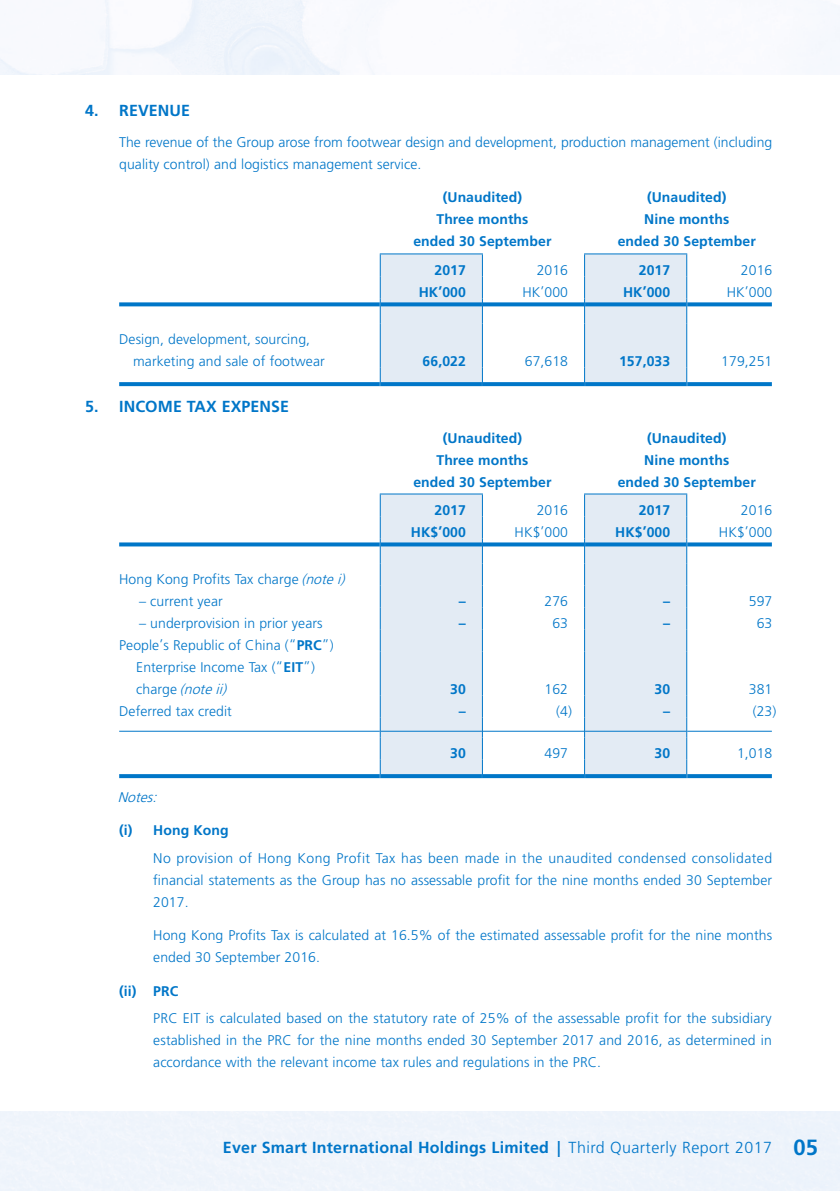
<style>
.page{position:relative;width:840px;height:1191px;background:#fff}
.page>*{position:absolute;margin:0;border:0;box-sizing:border-box;transform-origin:0 0}
.t1{font:700 16px "Frutiger LT Std";letter-spacing:.015em;color:#0076c8}
.t2{font:300 14px/22px "Frutiger LT Std";letter-spacing:.005em;color:#0076c8}
.t3{font:700 14px/22px "Frutiger LT Std";letter-spacing:.005em;color:#0076c8;text-align:center}
.t4{font:italic 300 14px "Frutiger LT Std";color:#0076c8}
.s1{font-style:italic}
.s2{font-weight:700}
.s3{font-weight:300}
.s4{font-size:22px}
</style>
<div class="page">
<svg style="left:380px;top:254px;width:305px;height:128px;fill:#e3ebf4"></svg>
<hr style="left:379px;top:253px;width:103px;height:1px;background:#0076c8">
<hr style="left:583px;top:253px;width:103px;height:1px;background:#0076c8">
<svg style="left:379px;top:254px;width:1px;height:69px"></svg>
<svg style="left:481px;top:254px;width:1px;height:69px"></svg>
<svg style="left:583px;top:254px;width:1px;height:69px"></svg>
<svg style="left:685px;top:254px;width:1px;height:69px"></svg>
<hr style="left:379px;top:323px;width:1px;height:44px;background:#0076c8">
<hr style="left:481px;top:323px;width:1px;height:44px;background:#0076c8">
<hr style="left:583px;top:323px;width:1px;height:44px;background:#0076c8">
<hr style="left:685px;top:323px;width:1px;height:44px;background:#0076c8">
<svg style="left:379px;top:367px;width:1px;height:19px"></svg>
<svg style="left:481px;top:367px;width:1px;height:19px"></svg>
<svg style="left:583px;top:367px;width:1px;height:19px"></svg>
<svg style="left:685px;top:367px;width:1px;height:19px"></svg>
<svg style="left:119px;top:302px;width:260px;height:4px"></svg>
<svg style="left:380px;top:302px;width:101px;height:4px"></svg>
<svg style="left:482px;top:302px;width:101px;height:4px"></svg>
<svg style="left:584px;top:302px;width:101px;height:4px"></svg>
<svg style="left:686px;top:302px;width:85px;height:4px"></svg>
<svg style="left:119px;top:382px;width:260px;height:4px"></svg>
<svg style="left:380px;top:382px;width:101px;height:4px"></svg>
<svg style="left:482px;top:382px;width:101px;height:4px"></svg>
<svg style="left:584px;top:382px;width:101px;height:4px"></svg>
<svg style="left:686px;top:382px;width:85px;height:4px"></svg>
<svg style="left:380px;top:494px;width:305px;height:280px;fill:#e3ebf4"></svg>
<hr style="left:379px;top:493px;width:103px;height:1px;background:#0076c8">
<hr style="left:583px;top:493px;width:103px;height:1px;background:#0076c8">
<svg style="left:379px;top:494px;width:1px;height:157px"></svg>
<hr style="left:379px;top:651px;width:1px;height:44px;background:#0076c8">
<svg style="left:481px;top:494px;width:1px;height:157px"></svg>
<hr style="left:481px;top:651px;width:1px;height:44px;background:#0076c8">
<svg style="left:583px;top:494px;width:1px;height:157px"></svg>
<hr style="left:583px;top:651px;width:1px;height:44px;background:#0076c8">
<svg style="left:685px;top:494px;width:1px;height:157px"></svg>
<hr style="left:685px;top:651px;width:1px;height:44px;background:#0076c8">
<svg style="left:379px;top:695px;width:1px;height:83px"></svg>
<svg style="left:481px;top:695px;width:1px;height:83px"></svg>
<svg style="left:583px;top:695px;width:1px;height:83px"></svg>
<svg style="left:685px;top:695px;width:1px;height:83px"></svg>
<svg style="left:119px;top:542px;width:260px;height:4px"></svg>
<svg style="left:380px;top:542px;width:101px;height:4px"></svg>
<svg style="left:482px;top:542px;width:101px;height:4px"></svg>
<svg style="left:584px;top:542px;width:101px;height:4px"></svg>
<svg style="left:686px;top:542px;width:85px;height:4px"></svg>
<hr style="left:119px;top:730px;width:260px;height:1px;background:#0076c8">
<hr style="left:380px;top:730px;width:101px;height:1px;background:#0076c8">
<hr style="left:482px;top:730px;width:101px;height:1px;background:#0076c8">
<hr style="left:584px;top:730px;width:101px;height:1px;background:#0076c8">
<hr style="left:686px;top:730px;width:85px;height:1px;background:#0076c8">
<svg style="left:119px;top:774px;width:260px;height:4px"></svg>
<svg style="left:380px;top:774px;width:101px;height:4px"></svg>
<svg style="left:482px;top:774px;width:101px;height:4px"></svg>
<svg style="left:584px;top:774px;width:101px;height:4px"></svg>
<svg style="left:686px;top:774px;width:85px;height:4px"></svg>
<p class="t1" style="left:85px;top:101px;width:106px">4. REVENUE</p>
<p class="t2" style="left:119px;top:131px;width:654px">The revenue of the Group arose from footwear design and development, production management (including quality control) and logistics management service.</p>
<p class="t3" style="left:442px;top:187px;width:81px">(Unaudited)</p>
<p class="t3" style="left:646px;top:187px;width:81px">(Unaudited)</p>
<p class="t3" style="left:413px;top:209px;width:139px">Three months<br>ended 30 September</p>
<p class="t3" style="left:617px;top:209px;width:139px">Nine months<br>ended 30 September</p>
<p class="t3" style="left:434px;top:259px;width:33px">2017</p>
<p class="t2" style="left:536px;top:259px;width:33px">2016</p>
<p class="t3" style="left:638px;top:259px;width:33px">2017</p>
<p class="t2" style="left:740px;top:259px;width:33px">2016</p>
<p class="t3" style="left:418px;top:281px;width:49px">HK’000</p>
<p class="t2" style="left:522px;top:281px;width:47px">HK’000</p>
<p class="t3" style="left:622px;top:281px;width:49px">HK’000</p>
<p class="t2" style="left:726px;top:281px;width:47px">HK’000</p>
<p class="t2" style="left:133px;top:328px;width:193px;text-indent:-14px">Design, development, sourcing, marketing and sale of footwear</p>
<p class="t3" style="left:422px;top:350px;width:45px">66,022</p>
<p class="t2" style="left:524px;top:350px;width:45px">67,618</p>
<p class="t3" style="left:618px;top:350px;width:53px">157,033</p>
<p class="t2" style="left:720px;top:350px;width:53px">179,251</p>
<p class="t1" style="left:85px;top:397px;width:205px">5. INCOME TAX EXPENSE</p>
<p class="t3" style="left:442px;top:427px;width:81px">(Unaudited)</p>
<p class="t3" style="left:646px;top:427px;width:81px">(Unaudited)</p>
<p class="t3" style="left:413px;top:449px;width:139px">Three months<br>ended 30 September</p>
<p class="t3" style="left:617px;top:449px;width:139px">Nine months<br>ended 30 September</p>
<p class="t3" style="left:434px;top:499px;width:33px">2017</p>
<p class="t2" style="left:536px;top:499px;width:33px">2016</p>
<p class="t3" style="left:638px;top:499px;width:33px">2017</p>
<p class="t2" style="left:740px;top:499px;width:33px">2016</p>
<p class="t3" style="left:410px;top:521px;width:56px">HK$’000</p>
<p class="t2" style="left:514px;top:521px;width:55px">HK$’000</p>
<p class="t3" style="left:615px;top:521px;width:56px">HK$’000</p>
<p class="t2" style="left:718px;top:521px;width:55px">HK$’000</p>
<p class="t2" style="left:119px;top:568px;width:231px">Hong Kong Profits Tax charge <span class="s1">(notei)</span></p>
<p class="t2" style="left:139px;top:590px;width:85px">– current year</p>
<p class="t3" style="left:458px;top:590px;width:8px">–</p>
<p class="t2" style="left:544px;top:590px;width:25px">276</p>
<p class="t3" style="left:662px;top:590px;width:8px">–</p>
<p class="t2" style="left:748px;top:590px;width:25px">597</p>
<p class="t2" style="left:139px;top:612px;width:185px">– underprovision in prior years</p>
<p class="t3" style="left:458px;top:612px;width:8px">–</p>
<p class="t2" style="left:552px;top:612px;width:17px">63</p>
<p class="t3" style="left:662px;top:612px;width:8px">–</p>
<p class="t2" style="left:756px;top:612px;width:17px">63</p>
<p class="t2" style="left:136px;top:634px;width:199px;text-indent:-17px">People’s Republic of China (“<span class="s2">PRC</span>”)<br>Enterprise Income Tax (“<span class="s2">EIT</span>”)<br>c h a r g e <span class="s1">(noteii)</span></p>
<p class="t3" style="left:450px;top:678px;width:17px">30</p>
<p class="t2" style="left:544px;top:678px;width:25px">162</p>
<p class="t3" style="left:654px;top:678px;width:17px">30</p>
<p class="t2" style="left:748px;top:678px;width:25px">381</p>
<p class="t2" style="left:119px;top:700px;width:114px">Deferred tax credit</p>
<p class="t3" style="left:458px;top:700px;width:8px">–</p>
<p class="t2" style="left:556px;top:700px;width:17px">(4)</p>
<p class="t3" style="left:662px;top:700px;width:8px">–</p>
<p class="t2" style="left:752px;top:700px;width:25px">(23)</p>
<p class="t3" style="left:450px;top:742px;width:17px">30</p>
<p class="t2" style="left:544px;top:742px;width:25px">497</p>
<p class="t3" style="left:654px;top:742px;width:17px">30</p>
<p class="t2" style="left:736px;top:742px;width:37px">1,018</p>
<p class="t4" style="left:118px;top:789px;width:44px">Notes:</p>
<p class="t3" style="left:119px;top:819px;width:111px">(i) Hong Kong</p>
<p class="t2" style="left:153px;top:847px;width:620px;text-align:justify">No provision of Hong Kong Profit Tax has been made in the unaudited condensed consolidated financial statements as the Group has no assessable profit for the nine months ended 30 September 2017.</p>
<p class="t2" style="left:153px;top:924px;width:620px">Hong Kong Profits Tax is calculated at 16.5% of the estimated assessable profit for the nine months ended 30 September 2016.</p>
<p class="t3" style="left:119px;top:980px;width:61px">(ii) PRC</p>
<p class="t2" style="left:153px;top:1007px;width:620px;text-align:justify">PRC EIT is calculated based on the statutory rate of 25% of the assessable profit for the subsidiary established in the PRC for the nine months ended 30 September 2017 and 2016, as determined in accordance with the relevant income tax rules and regulations in the PRC.</p>
<p class="t1" style="left:223px;top:1137px;width:596px">Ever Smart International Holdings Limited | <span class="s3">Third Quarterly Report 2017</span> <span class="s4">05</span></p>
</div>
